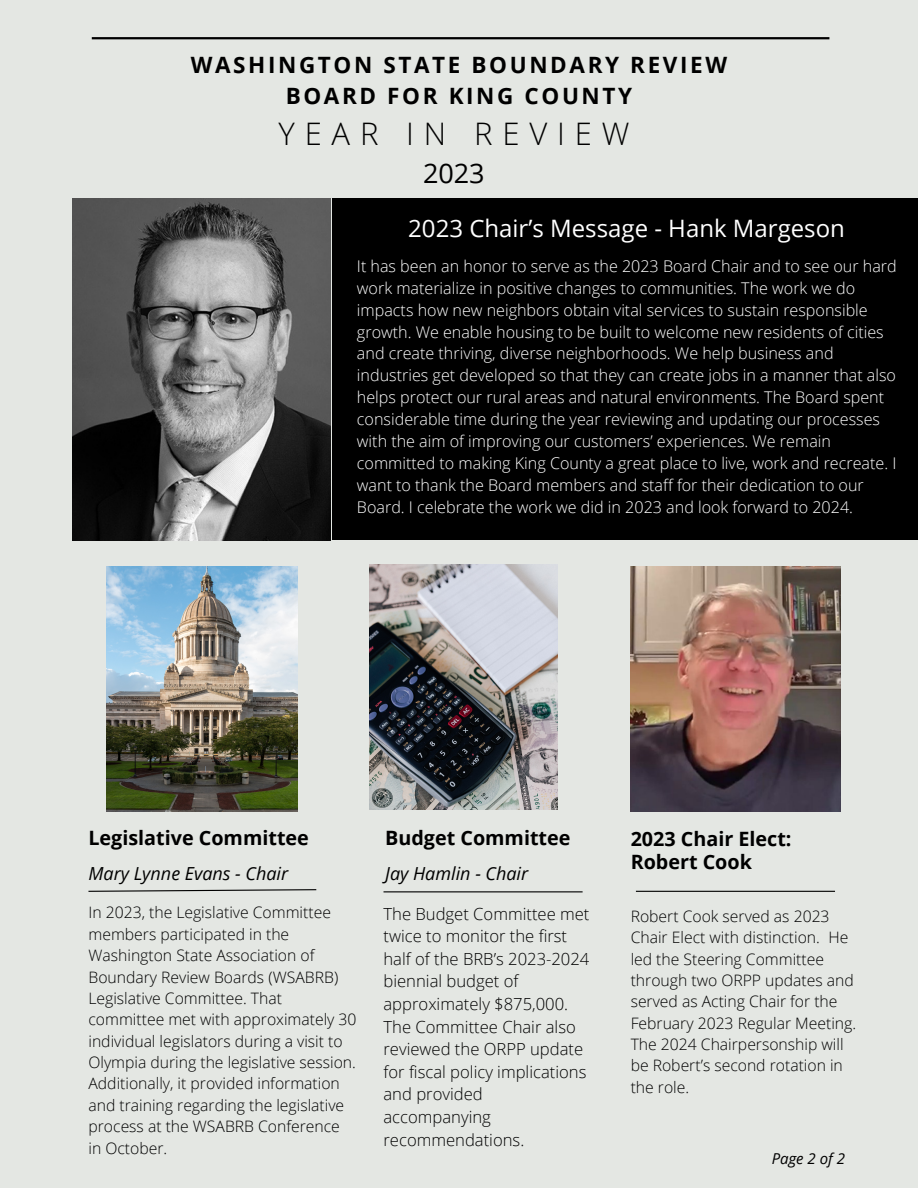
<style>
.page{position:relative;width:918px;height:1188px;background:#e4e7e3}
.page>*{position:absolute;margin:0;border:0;box-sizing:border-box;transform-origin:0 0}
.t1{font:300 31.05px "Open Sans";letter-spacing:.32em;color:#000}
.t2{font:27px "Open Sans";color:#000}
.t3{font:24px "Open Sans";color:#fff}
.t4{font:700 22.5px/31.5px "Open Sans";letter-spacing:.115em;color:#000;text-align:center}
.t5{font:700 19.8px/22.5px "Open Sans";color:#000}
.t6{font:italic 18px "Open Sans";color:#000}
.t7{font:300 16.65px/22.6px "Open Sans";color:#000}
.t8{font:300 16.2px/21.9px "Open Sans";color:#fff}
.t9{font:300 15.75px/21.3px "Open Sans";color:#000}
.t10{font:italic 15px "Open Sans";color:#000}
</style>
<div class="page">
<img style="left:73px;top:198px;width:257px;height:342px">
<div style="left:332px;top:198px;width:586px;height:342px;background:#000"></div>
<img style="left:106px;top:566px;width:191px;height:246px">
<img style="left:370px;top:565px;width:188px;height:245px">
<img style="left:631px;top:566px;width:210px;height:246px">
<hr style="left:92px;top:37px;width:737px;height:2px;background:#000">
<svg style="left:88px;top:889px;width:229px;height:3px"></svg>
<hr style="left:384px;top:891px;width:199px;height:1px;background:#000">
<hr style="left:636px;top:891px;width:199px;height:1px;background:#000">
<h3 class="t4" style="left:191px;top:48px;width:538px">WASHINGTON STATE BOUNDARY REVIEW<br>BOARD FOR KING COUNTY</h3>
<h1 class="t1" style="left:278px;top:112px;width:352px">YEAR IN REVIEW</h1>
<h2 class="t2" style="left:423px;top:155px;width:63px">2023</h2>
<h3 class="t3" style="left:408px;top:211px;width:438px">2023 Chair’s Message - Hank Margeson</h3>
<p class="t8" style="left:357px;top:255px;width:541px">It has been an honor to serve as the 2023 Board Chair and to see our hard work materialize in positive changes to communities. The work we do impacts how new neighbors obtain vital services to sustain responsible growth. We enable housing to be built to welcome new residents of cities and create thriving, diverse neighborhoods. We help business and industries get developed so that they can create jobs in a manner that also helps protect our rural areas and natural environments. The Board spent considerable time during the year reviewing and updating our processes with the aim of improving our customers’ experiences. We remain committed to making King County a great place to live, work and recreate. I want to thank the Board members and staff for their dedication to our Board. I celebrate the work we did in 2023 and look forward to 2024.</p>
<p class="t5" style="left:88px;top:826px;width:222px">Legislative Committee</p>
<p class="t5" style="left:385px;top:826px;width:187px">Budget Committee</p>
<p class="t5" style="left:631px;top:827px;width:162px">2023 Chair Elect:<br>Robert Cook</p>
<p class="t6" style="left:88px;top:861px;width:201px">Mary Lynne Evans - Chair</p>
<p class="t6" style="left:385px;top:861px;width:145px">Jay Hamlin - Chair</p>
<p class="t9" style="left:88px;top:902px;width:270px">In 2023, the Legislative Committee members participated in the Washington State Association of Boundary Review Boards (WSABRB)<br>Legislative Committee. That committee met with approximately 30 individual legislators during a visit to Olympia during the legislative session.<br>Additionally, it provided information and training regarding the legislative process at the WSABRB Conference in October.</p>
<p class="t7" style="left:384px;top:902px;width:208px">The Budget Committee met twice to monitor the first half of the BRB’s 2023-2024 biennial budget of approximately $875,000.<br>The Committee Chair also reviewed the ORPP update for fiscal policy implications and provided accompanying recommendations.</p>
<p class="t9" style="left:631px;top:905px;width:227px">Robert Cook served as 2023<br>Chair Elect with distinction. He led the Steering Committee through two ORPP updates and served as Acting Chair for the<br>February 2023 Regular Meeting.<br>The 2024 Chairpersonship will be Robert’s second rotation in the role.</p>
<p class="t10" style="left:772px;top:1148px;width:75px">Page 2 of 2</p>
</div>
